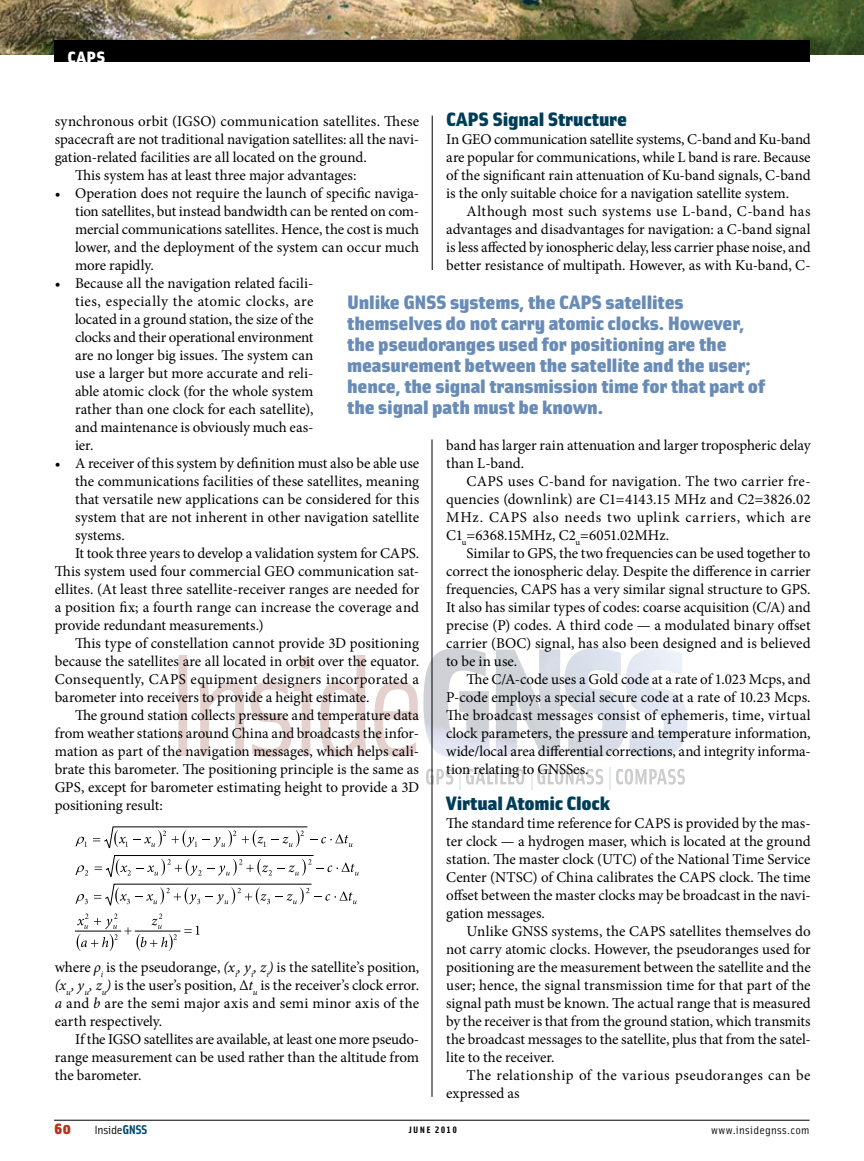
<style>
.page{position:relative;width:864px;height:1161px;background:#fff}
.page>*{position:absolute;margin:0;border:0;box-sizing:border-box;transform-origin:0 0}
.t1{font:19.5px/21px "Solex Black Lining";letter-spacing:-.005em;color:#698cb6;scale:1.15 1}
.t2{font:19.5px "Solex Black Lining";letter-spacing:-.005em;color:#003d58;scale:1.15 1}
.t3{font:16.5px "Solex Black Lining";color:#fff;scale:1.15 1}
.t4{font:15px/18px "Minion Pro";color:#000;text-align:justify}
.t5{font:15px/18px "Minion Pro";letter-spacing:.025em;color:#000}
.t6{font:15px "Minion Pro";letter-spacing:.02em;color:#000}
.t7{font:900 15px "Solex";color:#b5351e;scale:1.15 1}
.t8{font:12px "Solex";letter-spacing:-.025em;color:#000;scale:1.15 1}
.t9{font:11.25px "Solex";letter-spacing:.025em;color:#000;scale:1.15 1}
.t10{font:9.3px "Solex Bold Lining";letter-spacing:.115em;color:#000;scale:1.15 1}
.s1{font-style:italic}
.s2{font-weight:700;font-size:12.75px;color:#00496e}
</style>
<div class="page">
<hr style="left:54px;top:1120px;width:756px;height:1px;background:#000">
<svg style="left:178px;top:655px;width:240px;height:102px"></svg>
<img style="left:423px;top:648px;width:264px;height:109px">
<svg style="left:610px;top:768px;width:75px;height:22px"></svg>
<svg style="left:531px;top:768px;width:72px;height:22px"></svg>
<svg style="left:460px;top:768px;width:64px;height:22px"></svg>
<svg style="left:426px;top:769px;width:27px;height:16px"></svg>
<hr style="left:75px;top:931px;width:46px;height:1px;background:#000">
<hr style="left:135px;top:931px;width:45px;height:1px;background:#000">
<svg style="left:184px;top:926px;width:16px;height:9px"></svg>
<svg style="left:124px;top:914px;width:53px;height:37px"></svg>
<svg style="left:77px;top:914px;width:41px;height:37px"></svg>
<svg style="left:94px;top:883px;width:263px;height:23px"></svg>
<svg style="left:95px;top:855px;width:264px;height:22px"></svg>
<svg style="left:93px;top:826px;width:260px;height:22px"></svg>
<svg style="left:75px;top:894px;width:13px;height:10px"></svg>
<svg style="left:75px;top:865px;width:13px;height:10px"></svg>
<svg style="left:75px;top:837px;width:12px;height:10px"></svg>
<img style="left:0;top:0;width:864px;height:55px">
<div style="left:54px;top:40px;width:756px;height:22px;background:#000"></div>
<hr style="left:432px;top:440px;width:1px;height:657px;background:#000">
<hr style="left:432px;top:116px;width:1px;height:154px;background:#000">
<p class="t3" style="left:68px;top:45px;width:9px">caps</p>
<h1 class="t2" style="left:446px;top:106px;width:159px">CAPS Signal Structure</h1>
<p class="t4" style="left:446px;top:130px;width:366px">In GEO communication satellite systems, C-band and Ku-band are popular for communications, while L band is rare. Because of the significant rain attenuation of Ku-band signals, C-band is the only suitable choice for a navigation satellite system.</p>
<p class="t4" style="left:446px;top:202px;width:366px;text-indent:20px">Although most such systems use L-band, C-band has advantages and disadvantages for navigation: a C-band signal is less affected by ionospheric delay, less carrier phase noise, and better resistance of multipath. However, as with Ku-band, C-</p>
<p class="t4" style="left:55px;top:112px;width:366px">synchronous orbit (IGSO) communication satellites. These</p>
<p class="t4" style="left:55px;top:130px;width:366px">spacecraft are not traditional navigation satellites: all the navi-</p>
<p class="t4" style="left:55px;top:148px;width:314px">gation-related facilities are all located on the ground.</p>
<p class="t4" style="left:75px;top:166px;width:283px">This system has at least three major advantages:</p>
<p class="t4" style="left:75px;top:184px;width:346px;text-indent:-20px">• Operation does not require the launch of specific naviga&shy;tion satellites, but instead bandwidth can be rented on com&shy;mercial communications satellites. Hence, the cost is much lower, and the deployment of the system can occur much more rapidly.</p>
<p class="t4" style="left:75px;top:274px;width:240px;text-indent:-20px">• Because all the navigation related facili&shy;ties, especially the atomic clocks, are located in a ground station, the size of the clocks and their operational environment are no longer big issues. The system can use a larger but more accurate and reli&shy;able atomic clock (for the whole system rather than one clock for each satellite), and maintenance is obviously much eas&shy;ier.</p>
<p class="t4" style="left:55px;top:454px;width:366px">• A receiver of this system by definition must also be able use</p>
<p class="t4" style="left:75px;top:472px;width:346px">the communications facilities of these satellites, meaning</p>
<p class="t4" style="left:75px;top:490px;width:346px">that versatile new applications can be considered for this</p>
<p class="t4" style="left:75px;top:508px;width:346px">system that are not inherent in other navigation satellite</p>
<p class="t4" style="left:75px;top:526px;width:51px">systems.</p>
<p class="t4" style="left:75px;top:544px;width:346px">It took three years to develop a validation system for CAPS.</p>
<p class="t4" style="left:55px;top:562px;width:366px">This system used four commercial GEO communication sat-</p>
<p class="t4" style="left:55px;top:580px;width:366px">ellites. (At least three satellite-receiver ranges are needed for</p>
<p class="t4" style="left:55px;top:598px;width:366px">a position fix; a fourth range can increase the coverage and</p>
<p class="t4" style="left:55px;top:616px;width:210px">provide redundant measurements.)</p>
<p class="t4" style="left:75px;top:634px;width:346px">This type of constellation cannot provide 3D positioning</p>
<p class="t4" style="left:55px;top:652px;width:366px">because the satellites are all located in orbit over the equator.</p>
<p class="t6" style="left:55px;top:669px;width:366px">Consequently, CAPS equipment designers incorporated a</p>
<p class="t4" style="left:55px;top:688px;width:316px">barometer into receivers to provide a height estimate.</p>
<p class="t4" style="left:75px;top:706px;width:346px">The ground station collects pressure and temperature data</p>
<p class="t4" style="left:55px;top:724px;width:366px">from weather stations around China and broadcasts the infor-</p>
<p class="t4" style="left:55px;top:742px;width:366px">mation as part of the navigation messages, which helps cali-</p>
<p class="t4" style="left:55px;top:760px;width:366px">brate this barometer. The positioning principle is the same as</p>
<p class="t4" style="left:55px;top:778px;width:366px">GPS, except for barometer estimating height to provide a 3D</p>
<p class="t4" style="left:55px;top:796px;width:110px">positioning result:</p>
<p class="t1" style="left:347px;top:290px;width:365px">Unlike GNSS systems, the CAPS satellites themselves do not carry atomic clocks. However, the pseudoranges used for positioning are the measurement between the satellite and the user; hence, the signal transmission time for that part of the signal path must be known.</p>
<p class="t4" style="left:446px;top:436px;width:366px">band has larger rain attenuation and larger tropospheric delay than L-band.</p>
<p class="t4" style="left:446px;top:472px;width:366px;text-indent:20px">CAPS uses C-band for navigation. The two carrier fre&shy;quencies (downlink) are C1=4143.15 MHz and C2=3826.02<br>MHz. CAPS also needs two uplink carriers, which are C1<sub>u</sub>=6368.15MHz, C2<sub>u</sub>=6051.02MHz.</p>
<p class="t4" style="left:446px;top:544px;width:366px;text-indent:20px">Similar to GPS, the two frequencies can be used together to correct the ionospheric delay. Despite the difference in carrier frequencies, CAPS has a very similar signal structure to GPS.<br>It also has similar types of codes: coarse acquisition (C/A) and precise (P) codes. A third code — a modulated binary offset carrier (BOC) signal, has also been designed and is believed to be in use.</p>
<p class="t4" style="left:446px;top:670px;width:366px;text-indent:20px">The C/A-code uses a Gold code at a rate of 1.023 Mcps, and P-code employs a special secure code at a rate of 10.23 Mcps.<br>The broadcast messages consist of ephemeris, time, virtual clock parameters, the pressure and temperature information, wide/local area differential corrections, and integrity informa&shy;tion relating to GNSSes.</p>
<h1 class="t2" style="left:446px;top:790px;width:144px">Virtual Atomic Clock</h1>
<p class="t4" style="left:446px;top:814px;width:366px">The standard time reference for CAPS is provided by the mas&shy;ter clock — a hydrogen maser, which is located at the ground station. The master clock (UTC) of the National Time Service Center (NTSC) of China calibrates the CAPS clock. The time offset between the master clocks may be broadcast in the navi&shy;gation messages.</p>
<p class="t4" style="left:446px;top:922px;width:366px;text-indent:20px">Unlike GNSS systems, the CAPS satellites themselves do not carry atomic clocks. However, the pseudoranges used for positioning are the measurement between the satellite and the user; hence, the signal transmission time for that part of the signal path must be known. The actual range that is measured by the receiver is that from the ground station, which transmits the broadcast messages to the satellite, plus that from the satel&shy;lite to the receiver.</p>
<p class="t5" style="left:446px;top:1066px;width:366px;text-indent:20px">The relationship of the various pseudoranges can be expressed as</p>
<p class="t4" style="left:55px;top:958px;width:366px">where <span class="s1">ρ</span><sub>i</sub> is the pseudorange, <span class="s1">(x</span><sub>i</sub><span class="s1">, y</span><sub>i</sub><span class="s1">, z</span><sub>i</sub><span class="s1">)</span> is the satellite’s position, <span class="s1">(x</span><sub>u</sub><span class="s1">, y</span><sub>u</sub><span class="s1">, z</span><sub>u</sub><span class="s1">)</span> is the user’s position, ∆<span class="s1">t</span><sub>u</sub> is the receiver’s clock error. <span class="s1">a</span> and <span class="s1">b</span> are the semi major axis and semi minor axis of the earth respectively.</p>
<p class="t4" style="left:55px;top:1030px;width:366px;text-indent:20px">If the IGSO satellites are available, at least one more pseudo&shy;range measurement can be used rather than the altitude from the barometer.</p>
<p class="t7" style="left:54px;top:1119px;width:16px">60</p>
<p class="t8" style="left:95px;top:1122px;width:48px">Inside<span class="s2">GNSS</span></p>
<p class="t10" style="left:409px;top:1124px;width:43px">JUNE 2010</p>
<p class="t9" style="left:711px;top:1123px;width:87px">www.insidegnss.com</p>
</div>
